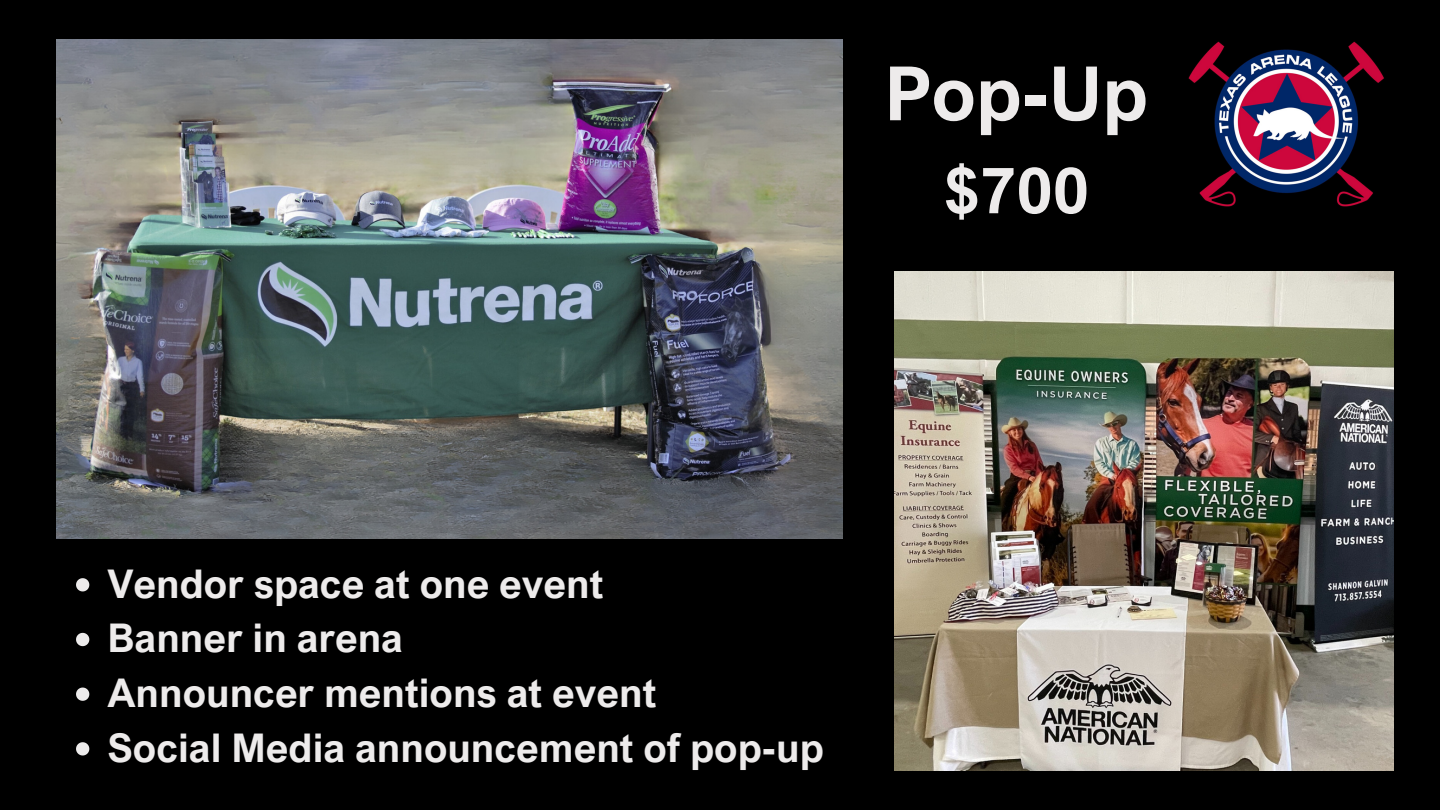
<style>
.page{position:relative;width:1440px;height:810px;background:#000}
.page>*{position:absolute;margin:0;border:0;box-sizing:border-box;transform-origin:0 0}
.t1{font:700 75px "Arial Nova";color:#edebeb}
.t2{font:700 64px "Arial Nova";color:#edebeb}
.t3{font:700 39.6px "Arial Nova";color:#edebeb}
</style>
<div class="page">
<img style="left:56px;top:40px;width:786px;height:498px">
<img style="left:895px;top:272px;width:498px;height:499px">
<img style="left:1188px;top:41px;width:196px;height:166px">
<svg style="left:76px;top:578px;width:13px;height:13px"></svg>
<svg style="left:76px;top:633px;width:13px;height:13px"></svg>
<svg style="left:76px;top:688px;width:13px;height:13px"></svg>
<svg style="left:76px;top:742px;width:13px;height:14px"></svg>
<p class="t1" style="left:884px;top:47px;width:265px">Pop-Up</p>
<p class="t2" style="left:944px;top:150px;width:147px">$700</p>
<p class="t3" style="left:107px;top:559px;width:498px">Vendor space at one event</p>
<p class="t3" style="left:107px;top:614px;width:297px">Banner in arena</p>
<p class="t3" style="left:107px;top:668px;width:551px">Announcer mentions at event</p>
<p class="t3" style="left:107px;top:723px;width:718px">Social Media announcement of pop-up</p>
</div>
